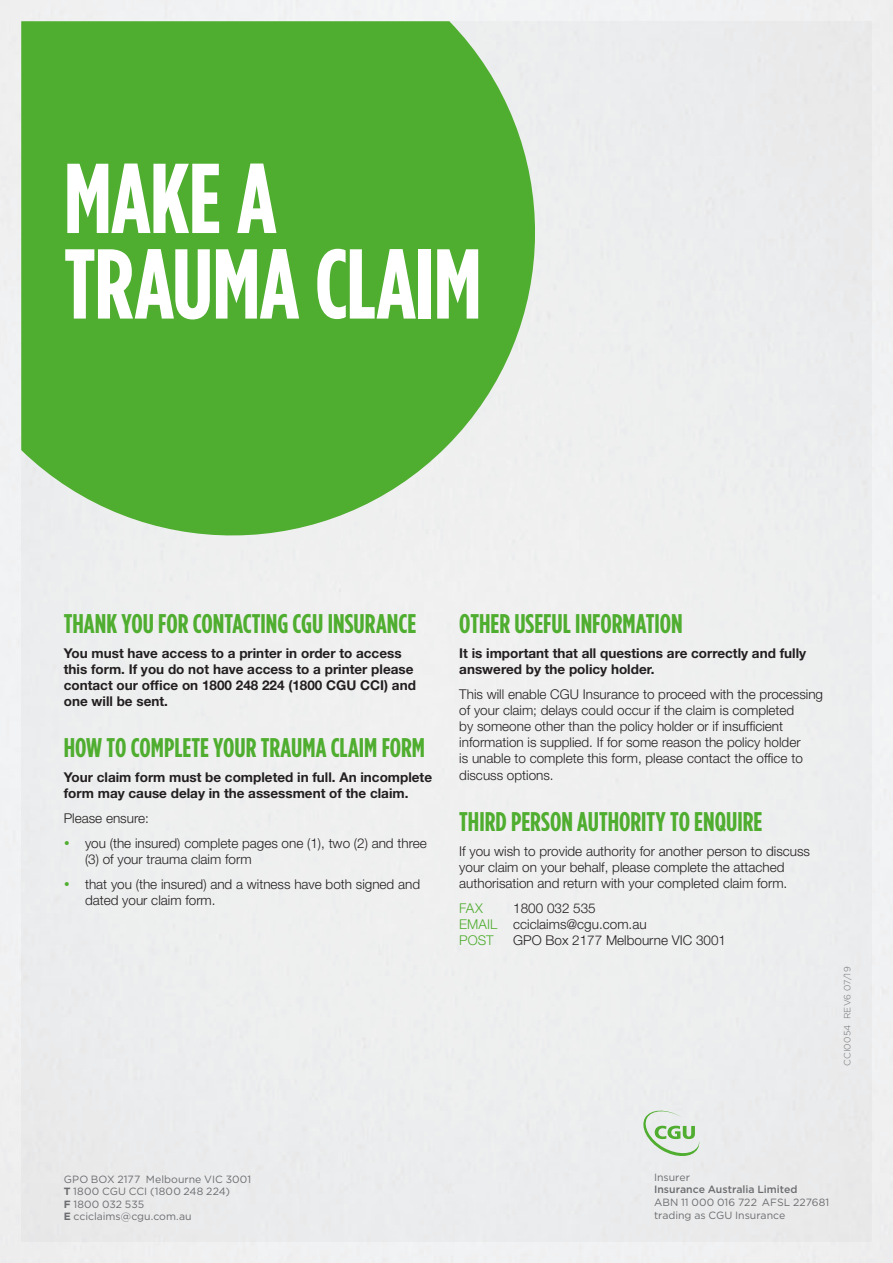
<style>
.page{position:relative;width:893px;height:1263px;background:#fff}
.page>*{position:absolute;margin:0;border:0;box-sizing:border-box;transform-origin:0 0}
.t1{font:700 99px/85.5px "Gotham Condensed";letter-spacing:-.01em;color:#fff}
.t2{font:700 27px "Gotham Condensed";color:#4fad2f}
.t3{font:300 13.5px/16.2px "Helvetica Neue";color:#231f20}
.t4{font:700 13.5px/16.2px "Helvetica Neue";color:#231f20}
.t5{font:300 13.5px "Helvetica Neue";color:#4fad2f}
.t6{font:10.5px/12.6px "Gotham";letter-spacing:.005em;color:#6c6d70}
.t7{font:500 10.5px "Gotham";color:#6c6d70}
.t8{font:300 9px "Gotham";letter-spacing:.025em;color:#6c6d70}
.s1{color:#4fad2f}
.s2{font-weight:700}
</style>
<div class="page">
<div style="left:21px;top:21px;width:851px;height:1221px;background:#edeeee"></div>
<svg style="left:21px;top:21px;width:514px;height:515px;background:#61b445"></svg>
<svg style="left:643px;top:1111px;width:56px;height:45px"></svg>
<h1 class="t1" style="left:64px;top:155px;width:419px">MAKE A<br>TRAUMA CLAIM</h1>
<h2 class="t2" style="left:64px;top:608px;width:354px">THANK YOU FOR CONTACTING CGU INSURANCE</h2>
<p class="t4" style="left:64px;top:644px;width:354px">You must have access to a printer in order to access this form. If you do not have access to a printer please contact our office on 1800 248 224 (1800 CGU CCI) and one will be sent.</p>
<h2 class="t2" style="left:64px;top:732px;width:363px">HOW TO COMPLETE YOUR TRAUMA CLAIM FORM</h2>
<p class="t4" style="left:64px;top:769px;width:370px">Your claim form must be completed in full. An incomplete form may cause delay in the assessment of the claim.</p>
<p class="t3" style="left:85px;top:806px;width:343px;line-height:24.8px;text-indent:-21px">Please ensure:<br>you (the insured) complete pages one (1), two (2) and three</p>
<p class="t3" style="left:85px;top:846px;width:337px;line-height:24.8px">(3) of your trauma claim form<br>that you (the insured) and a witness have both signed and</p>
<p class="t3" style="left:85px;top:892px;width:132px">dated your claim form.</p>
<h2 class="t2" style="left:459px;top:608px;width:225px">OTHER USEFUL INFORMATION</h2>
<p class="t4" style="left:459px;top:644px;width:348px">It is important that all questions are correctly and fully answered by the policy holder.</p>
<p class="t3" style="left:459px;top:685px;width:365px">This will enable CGU Insurance to proceed with the processing of your claim; delays could occur if the claim is completed<br>by someone other than the policy holder or if insufficient information is supplied. If for some reason the policy holder<br>is unable to complete this form, please contact the office to discuss options.</p>
<h2 class="t2" style="left:459px;top:805px;width:305px">THIRD PERSON AUTHORITY TO ENQUIRE</h2>
<p class="t3" style="left:459px;top:842px;width:352px">If you wish to provide authority for another person to discuss your claim on your behalf, please complete the attached authorisation and return with your completed claim form.</p>
<p class="t5" style="left:459px;top:899px;width:25px">FAX</p>
<p class="t3" style="left:459px;top:899px;width:189px;text-indent:54px">1800 032 535<br><span class="s1">EMAIL</span> cciclaims@cgu.com.au<br><span class="s1">POST</span></p>
<p class="t3" style="left:513px;top:932px;width:214px">GPO Box 2177 Melbourne VIC 3001</p>
<p class="t8" style="left:842px;top:1066px;width:101px;rotate:-90deg">CCI0054 REV6 07/19</p>
<p class="t6" style="left:64px;top:1172px;width:189px">GPO BOX 2177 Melbourne VIC 3001<br><span class="s2">T</span> 1800 CGU CCI (1800 248 224)<br><span class="s2">F</span> 1800 032 535<br><span class="s2">E</span> cciclaims@cgu.com.au</p>
<p class="t6" style="left:654px;top:1170px;width:37px">Insurer</p>
<p class="t7" style="left:654px;top:1183px;width:145px">Insurance Australia Limited</p>
<p class="t6" style="left:654px;top:1196px;width:177px">ABN 11 000 016 722 AFSL 227681 trading as CGU Insurance</p>
</div>
